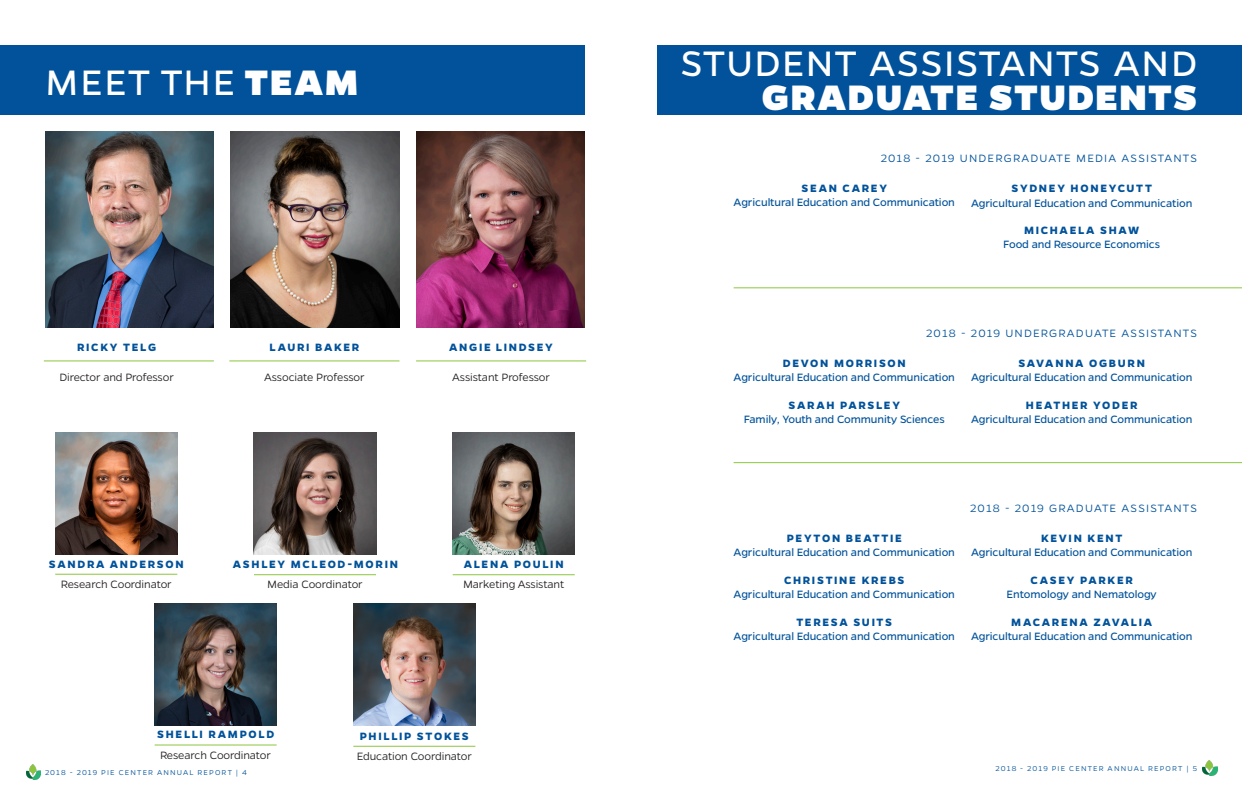
<style>
.page{position:relative;width:1242px;height:810px;background:#fff}
.page>*{position:absolute;margin:0;border:0;box-sizing:border-box;transform-origin:0 0}
.Gentona_Bold_Headlin{font:40px/34px "Gentona";letter-spacing:.035em;color:#fff;text-align:right}
.t1{font:12px "Gentona";letter-spacing:-.01em;color:#01529a}
.Boxed_Gentona_Subhea{font:700 12px "Gentona";letter-spacing:.14em;color:#01529a}
.t2{font:300 12px "Gentona";letter-spacing:-.01em;color:#231f20}
.Gentona_Callout{font:300 12px "Gentona";letter-spacing:.1em;color:#01529a}
.t3{font:300 8px "Gentona";letter-spacing:.145em;color:#01529a}
.s1{font-weight:800}
</style>
<div class="page">
<img style="left:26px;top:765px;width:15px;height:14px">
<img style="left:1203px;top:761px;width:14px;height:14px">
<div style="left:0;top:45px;width:585px;height:69px;background:#01529a"></div>
<img style="left:45px;top:131px;width:169px;height:197px">
<img style="left:231px;top:131px;width:168px;height:197px">
<img style="left:55px;top:432px;width:122px;height:122px">
<img style="left:254px;top:432px;width:122px;height:122px">
<img style="left:453px;top:432px;width:122px;height:122px">
<img style="left:353px;top:604px;width:122px;height:122px">
<img style="left:155px;top:604px;width:122px;height:122px">
<hr style="left:44px;top:360px;width:170px;height:1px;background:#8bc63e">
<hr style="left:229px;top:360px;width:170px;height:1px;background:#8bc63e">
<hr style="left:55px;top:574px;width:122px;height:1px;background:#8bc63e">
<hr style="left:254px;top:574px;width:122px;height:1px;background:#8bc63e">
<hr style="left:453px;top:574px;width:122px;height:1px;background:#8bc63e">
<hr style="left:155px;top:745px;width:122px;height:1px;background:#8bc63e">
<hr style="left:353px;top:746px;width:122px;height:1px;background:#8bc63e">
<div style="left:657px;top:45px;width:585px;height:69px;background:#01529a"></div>
<hr style="left:734px;top:287px;width:508px;height:1px;background:#8bc63e">
<hr style="left:734px;top:462px;width:508px;height:1px;background:#8bc63e">
<img style="left:416px;top:131px;width:169px;height:197px">
<hr style="left:416px;top:360px;width:170px;height:1px;background:#8bc63e">
<p class="Gentona_Bold_Headlin" style="left:45px;top:65px;width:315px">MEET THE <span class="s1">TEAM</span></p>
<p class="Boxed_Gentona_Subhea" style="left:77px;top:340px;width:80px">RICKY TELG</p>
<p class="t2" style="left:59px;top:370px;width:116px">Director and Professor</p>
<p class="Boxed_Gentona_Subhea" style="left:270px;top:340px;width:91px">LAURI BAKER</p>
<p class="t2" style="left:264px;top:370px;width:102px">Associate Professor</p>
<p class="Boxed_Gentona_Subhea" style="left:449px;top:340px;width:105px">ANGIE LINDSEY</p>
<p class="t2" style="left:452px;top:370px;width:99px">Assistant Professor</p>
<p class="Boxed_Gentona_Subhea" style="left:49px;top:557px;width:136px">SANDRA ANDERSON</p>
<p class="t2" style="left:61px;top:578px;width:112px">Research Coordinator</p>
<p class="Boxed_Gentona_Subhea" style="left:233px;top:557px;width:167px">ASHLEY MCLEOD-MORIN</p>
<p class="t2" style="left:267px;top:578px;width:97px">Media Coordinator</p>
<p class="Boxed_Gentona_Subhea" style="left:464px;top:557px;width:101px">ALENA POULIN</p>
<p class="t2" style="left:463px;top:578px;width:103px">Marketing Assistant</p>
<p class="Boxed_Gentona_Subhea" style="left:157px;top:728px;width:119px">SHELLI RAMPOLD</p>
<p class="t2" style="left:160px;top:748px;width:112px">Research Coordinator</p>
<p class="t3" style="left:45px;top:768px;width:203px">2018 - 2019 PIE CENTER ANNUAL REPORT | 4</p>
<p class="Boxed_Gentona_Subhea" style="left:360px;top:729px;width:111px">PHILLIP STOKES</p>
<p class="t2" style="left:357px;top:749px;width:117px">Education Coordinator</p>
<p class="Gentona_Bold_Headlin" style="left:681px;top:46px;width:518px">STUDENT ASSISTANTS AND<br><span class="s1">GRADUATE STUDENTS</span></p>
<p class="Gentona_Callout" style="left:881px;top:151px;width:318px">2018 - 2019 UNDERGRADUATE MEDIA ASSISTANTS</p>
<p class="Boxed_Gentona_Subhea" style="left:802px;top:181px;width:87px">SEAN CAREY</p>
<p class="Boxed_Gentona_Subhea" style="left:1011px;top:181px;width:142px">SYDNEY HONEYCUTT</p>
<p class="Boxed_Gentona_Subhea" style="left:1024px;top:223px;width:117px">MICHAELA SHAW</p>
<p class="t1" style="left:734px;top:196px;width:223px">Agricultural Education and Communication</p>
<p class="t1" style="left:971px;top:196px;width:223px">Agricultural Education and Communication</p>
<p class="t1" style="left:1003px;top:237px;width:158px">Food and Resource Economics</p>
<p class="Gentona_Callout" style="left:926px;top:326px;width:272px">2018 - 2019 UNDERGRADUATE ASSISTANTS</p>
<p class="Boxed_Gentona_Subhea" style="left:783px;top:356px;width:124px">DEVON MORRISON</p>
<p class="t1" style="left:734px;top:371px;width:223px">Agricultural Education and Communication</p>
<p class="Boxed_Gentona_Subhea" style="left:1018px;top:356px;width:128px">SAVANNA OGBURN</p>
<p class="t1" style="left:971px;top:370px;width:223px">Agricultural Education and Communication</p>
<p class="Boxed_Gentona_Subhea" style="left:789px;top:398px;width:113px">SARAH PARSLEY</p>
<p class="Boxed_Gentona_Subhea" style="left:1026px;top:398px;width:113px">HEATHER YODER</p>
<p class="t1" style="left:744px;top:412px;width:202px">Family, Youth and Community Sciences</p>
<p class="t1" style="left:971px;top:412px;width:223px">Agricultural Education and Communication</p>
<p class="Gentona_Callout" style="left:970px;top:501px;width:228px">2018 - 2019 GRADUATE ASSISTANTS</p>
<p class="Boxed_Gentona_Subhea" style="left:787px;top:531px;width:117px">PEYTON BEATTIE</p>
<p class="t1" style="left:734px;top:546px;width:223px">Agricultural Education and Communication</p>
<p class="Boxed_Gentona_Subhea" style="left:1041px;top:531px;width:83px">KEVIN KENT</p>
<p class="t1" style="left:971px;top:545px;width:223px">Agricultural Education and Communication</p>
<p class="Boxed_Gentona_Subhea" style="left:784px;top:573px;width:122px">CHRISTINE KREBS</p>
<p class="Boxed_Gentona_Subhea" style="left:1031px;top:573px;width:104px">CASEY PARKER</p>
<p class="t1" style="left:734px;top:587px;width:223px">Agricultural Education and Communication</p>
<p class="t1" style="left:1007px;top:587px;width:152px">Entomology and Nematology</p>
<p class="Boxed_Gentona_Subhea" style="left:796px;top:615px;width:97px">TERESA SUITS</p>
<p class="Boxed_Gentona_Subhea" style="left:1011px;top:615px;width:142px">MACARENA ZAVALIA</p>
<p class="t1" style="left:734px;top:629px;width:223px">Agricultural Education and Communication</p>
<p class="t1" style="left:971px;top:629px;width:223px">Agricultural Education and Communication</p>
<p class="t3" style="left:996px;top:764px;width:203px">2018 - 2019 PIE CENTER ANNUAL REPORT | 5</p>
</div>
